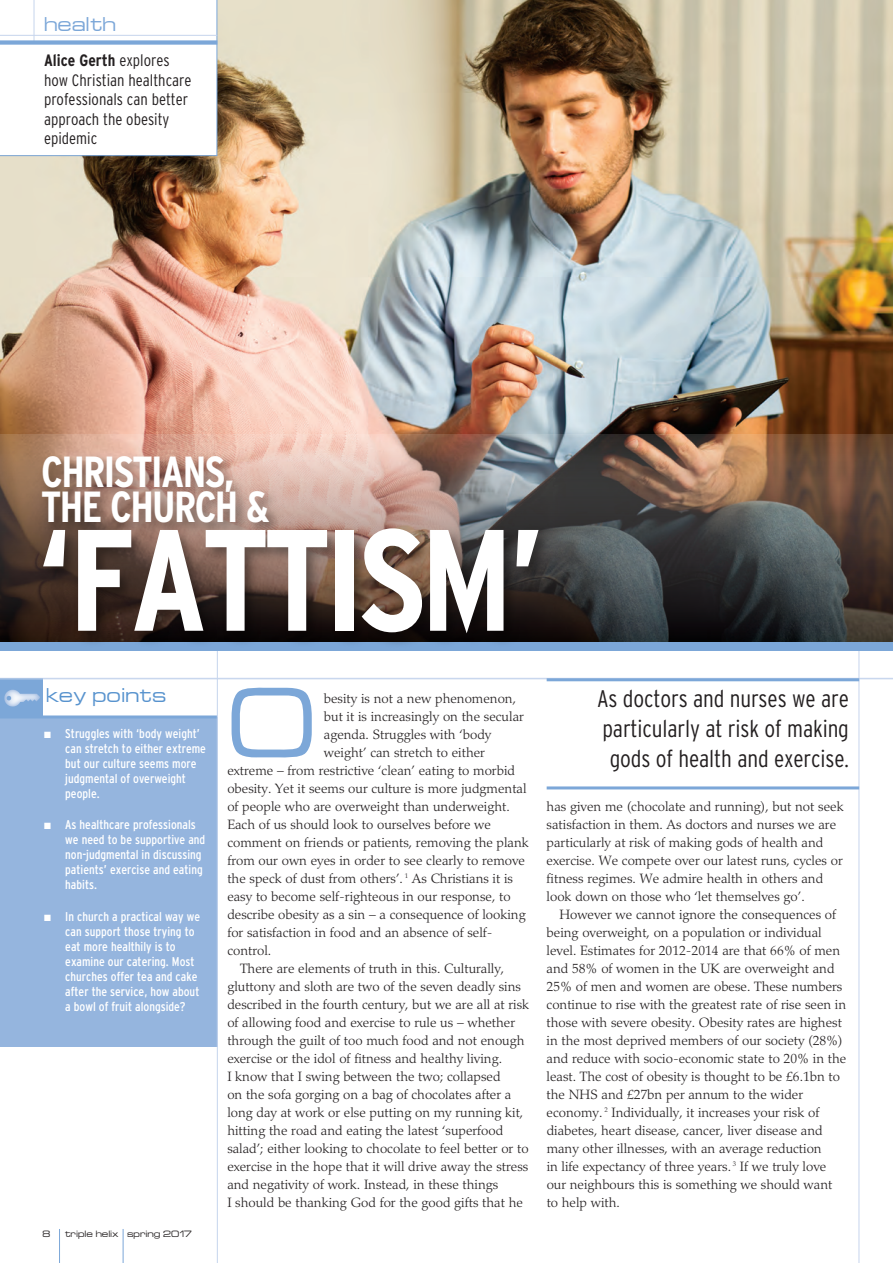
<style>
.page{position:relative;width:893px;height:1263px;background:#fff}
.page>*{position:absolute;margin:0;border:0;box-sizing:border-box;transform-origin:0 0}
.t1{font:700 condensed 144px "Interstate";letter-spacing:-.035em;color:#fff}
.t2{font:89.85px "Euro Technic Ext";color:#7ca7d8;scale:.9 1}
.t3{font:700 condensed 43.5px/34.8px "Interstate";letter-spacing:-.035em;color:#fff}
.t4{font:300 condensed 24px/30px "Interstate";letter-spacing:-.005em;color:#231f20;text-align:center}
.t5{font:18px "Euro Technic Ext";color:#5893ce}
.t6{font:18px "Euro Technic Ext";color:#7ca7d8}
.t7{font:300 condensed 16.5px/19.5px "Interstate";color:#231f20}
.t8{font:300 13.5px/18px "Palatino";color:#231f20}
.t9{font:condensed 12.75px/15px "Interstate";color:#fff}
.t10{font:8.25px "Euro Technic Ext";color:#231f20}
.s1{font-weight:700}
</style>
<div class="page">
<img style="left:0;top:0;width:893px;height:434px">
<img style="left:0;top:434px;width:893px;height:208px">
<hr style="left:123px;top:1229px;width:1px;height:34px;background:#7ca7d8">
<hr style="left:59px;top:1229px;width:1px;height:34px;background:#7ca7d8">
<div style="left:0;top:717px;width:217px;height:330px;background:#95b5de"></div>
<hr style="left:0;top:715px;width:217px;height:3px;background:#7ca7d8">
<img style="left:0;top:679px;width:24px;height:36px">
<svg style="left:0;top:0;width:217px;height:156px"></svg>
<hr style="left:34px;top:0;width:1px;height:43px;background:#c6d5ed">
<hr style="left:0;top:35px;width:217px;height:1px;background:#c6d5ed">
<div style="left:0;top:40px;width:217px;height:5px;background:#7ca7d8"></div>
<hr style="left:858px;top:648px;width:1px;height:615px;background:#c6d5ed">
<img style="left:32px;top:442px;width:324px;height:58px">
<hr style="left:217px;top:647px;width:1px;height:616px;background:#c6d5ed">
<div style="left:0;top:642px;width:893px;height:9px;background:#7ca7d8"></div>
<img style="left:24px;top:500px;width:706px;height:219px">
<hr style="left:0;top:678px;width:893px;height:1px;background:#c6d5ed">
<hr style="left:547px;top:678px;width:312px;height:3px;background:#7ca7d8">
<hr style="left:547px;top:786px;width:312px;height:3px;background:#7ca7d8">
<h3 class="t6" style="left:44px;top:15px;width:74px">health</h3>
<p class="t7" style="left:44px;top:51px;width:149px"><span class="s1">Alice Gerth</span> explores how Christian healthcare professionals can better approach the obesity epidemic</p>
<h3 class="t3" style="left:41px;top:454px;width:230px">CHRISTIANS,<br>THE CHURCH &amp;</h3>
<h1 class="t1" style="left:37px;top:497px;width:510px">‘FATTISM’</h1>
<h3 class="t5" style="left:46px;top:685px;width:122px">key points</h3>
<h2 class="t2" style="left:227px;top:674px;width:100px">O</h2>
<p class="t8" style="left:324px;top:691px;width:194px">besity is not a new phenomenon,</p>
<p class="t8" style="left:324px;top:709px;width:201px">but it is increasingly on the secular</p>
<p class="t8" style="left:324px;top:727px;width:169px">agenda. Struggles with ‘body</p>
<p class="t8" style="left:324px;top:745px;width:163px">weight’ can stretch to either</p>
<p class="t8" style="left:227px;top:763px;width:289px">extreme – from restrictive ‘clean’ eating to morbid</p>
<p class="t8" style="left:227px;top:781px;width:301px">obesity. Yet it seems our culture is more judgmental</p>
<p class="t8" style="left:227px;top:799px;width:284px">of people who are overweight than underweight.</p>
<p class="t8" style="left:227px;top:817px;width:265px">Each of us should look to ourselves before we</p>
<p class="t8" style="left:227px;top:835px;width:303px">comment on friends or patients, removing the plank</p>
<p class="t8" style="left:227px;top:853px;width:299px">from our own eyes in order to see clearly to remove</p>
<p class="t8" style="left:227px;top:871px;width:287px">the speck of dust from others’. <sup>1</sup> As Christians it is</p>
<p class="t8" style="left:227px;top:889px;width:285px">easy to become self-righteous in our response, to</p>
<p class="t8" style="left:227px;top:907px;width:300px">describe obesity as a sin – a consequence of looking</p>
<p class="t8" style="left:227px;top:925px;width:267px">for satisfaction in food and an absence of self-</p>
<p class="t8" style="left:227px;top:943px;width:45px">control.</p>
<p class="t8" style="left:240px;top:961px;width:266px">There are elements of truth in this. Culturally,</p>
<p class="t8" style="left:227px;top:979px;width:295px">gluttony and sloth are two of the seven deadly sins</p>
<p class="t8" style="left:227px;top:997px;width:303px">described in the fourth century, but we are all at risk</p>
<p class="t8" style="left:227px;top:1015px;width:289px">of allowing food and exercise to rule us – whether</p>
<p class="t8" style="left:227px;top:1033px;width:299px">through the guilt of too much food and not enough</p>
<p class="t8" style="left:227px;top:1051px;width:276px">exercise or the idol of fitness and healthy living.</p>
<p class="t8" style="left:227px;top:1069px;width:275px">I know that I swing between the two; collapsed</p>
<p class="t8" style="left:227px;top:1087px;width:286px">on the sofa gorging on a bag of chocolates after a</p>
<p class="t8" style="left:227px;top:1105px;width:297px">long day at work or else putting on my running kit,</p>
<p class="t8" style="left:227px;top:1123px;width:277px">hitting the road and eating the latest ‘superfood</p>
<p class="t8" style="left:227px;top:1141px;width:303px">salad’; either looking to chocolate to feel better or to</p>
<p class="t8" style="left:227px;top:1159px;width:303px">exercise in the hope that it will drive away the stress</p>
<p class="t8" style="left:227px;top:1177px;width:272px">and negativity of work. Instead, in these things</p>
<p class="t8" style="left:227px;top:1195px;width:297px">I should be thanking God for the good gifts that he</p>
<p class="t9" style="left:65px;top:726px;width:142px;text-indent:-21px">■ Struggles with ‘body weight’ can stretch to either extreme but our culture seems more judgmental of overweight people.</p>
<p class="t9" style="left:65px;top:817px;width:141px;text-indent:-21px">■ As healthcare professionals we need to be supportive and non-judgmental in discussing patients’ exercise and eating habits.</p>
<p class="t9" style="left:65px;top:909px;width:136px;text-indent:-21px">■ In church a practical way we can support those trying to eat more healthily is to examine our catering. Most churches offer tea and cake after the service, how about a bowl of fruit alongside?</p>
<p class="t10" style="left:43px;top:1229px;width:9px">8</p>
<p class="t10" style="left:65px;top:1229px;width:129px">triple helix spring 2017</p>
<h3 class="t4" style="left:597px;top:684px;width:253px">As doctors and nurses we are particularly at risk of making gods of health and exercise.</h3>
<p class="t8" style="left:547px;top:799px;width:299px">has given me (chocolate and running), but not seek satisfaction in them. As doctors and nurses we are particularly at risk of making gods of health and exercise. We compete over our latest runs, cycles or fitness regimes. We admire health in others and look down on those who ‘let themselves go’.</p>
<p class="t8" style="left:547px;top:907px;width:301px;text-indent:13px">However we cannot ignore the consequences of being overweight, on a population or individual level. Estimates for 2012-2014 are that 66% of men and 58% of women in the UK are overweight and 25% of men and women are obese. These numbers continue to rise with the greatest rate of rise seen in those with severe obesity. Obesity rates are highest in the most deprived members of our society (28%) and reduce with socio-economic state to 20% in the least. The cost of obesity is thought to be £6.1bn to the NHS and £27bn per annum to the wider economy. <sup>2</sup> Individually, it increases your risk of diabetes, heart disease, cancer, liver disease and many other illnesses, with an average reduction<br>in life expectancy of three years. <sup>3</sup> If we truly love our neighbours this is something we should want to help with.</p>
</div>
